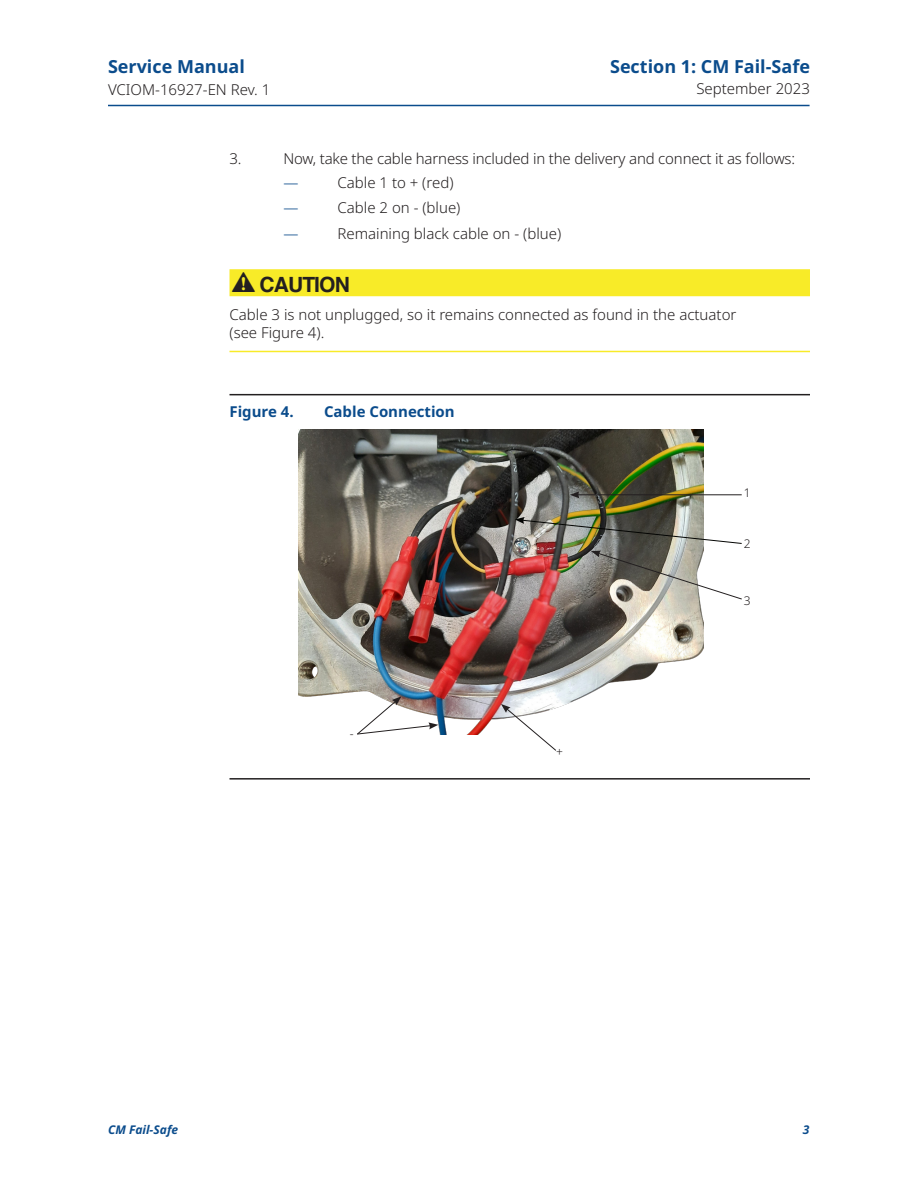
<style>
.page{position:relative;width:918px;height:1188px;background:#fff}
.page>*{position:absolute;margin:0;border:0;box-sizing:border-box;transform-origin:0 0}
.t1{font:700 21px "Helvetica";letter-spacing:-.04em;color:#231f20}
.t2{font:700 18px "Noto Sans";color:#0b4c8c}
._06_Caution_text{font:300 15px/18px "Noto Sans";color:#231f20}
._01_Body_text_numbered_lvl_1{font:300 15px "Noto Sans";letter-spacing:-.01em;color:#231f20}
.t3{font:700 15px "Noto Sans";color:#0b4c8c}
.t4{font:300 15px "Noto Sans";color:#0b4c8c}
.t5{font:italic 700 12px "Noto Sans";color:#0b4c8c}
._03_Figure_call_outs{font:300 12px "Noto Sans";color:#231f20}
</style>
<div class="page">
<img style="left:298px;top:430px;width:406px;height:304px">
<img style="left:515px;top:517px;width:227px;height:27px">
<hr style="left:577px;top:494px;width:165px;height:1px;background:#231f20">
<svg style="left:570px;top:491px;width:9px;height:7px"></svg>
<svg style="left:591px;top:551px;width:151px;height:49px"></svg>
<svg style="left:501px;top:704px;width:56px;height:47px"></svg>
<svg style="left:356px;top:696px;width:82px;height:39px"></svg>
<hr style="left:108px;top:105px;width:702px;height:1px;background:#0b4c8c">
<div style="left:230px;top:269px;width:580px;height:27px;background:#f8eb28"></div>
<hr style="left:230px;top:351px;width:580px;height:1px;background:#f8eb28">
<hr style="left:230px;top:394px;width:580px;height:1px;background:#231f20">
<hr style="left:230px;top:778px;width:580px;height:2px;background:#231f20">
<p class="t2" style="left:610px;top:57px;width:201px">Section 1: CM Fail-Safe</p>
<p class="t2" style="left:108px;top:57px;width:138px">Service Manual</p>
<p class="_06_Caution_text" style="left:108px;top:81px;width:164px">VCIOM-16927-EN Rev. 1</p>
<p class="_06_Caution_text" style="left:696px;top:80px;width:115px">September 2023</p>
<p class="_01_Body_text_numbered_lvl_1" style="left:230px;top:150px;width:14px">3.</p>
<p class="_01_Body_text_numbered_lvl_1" style="left:284px;top:150px;width:513px">Now, take the cable harness included in the delivery and connect it as follows:</p>
<p class="t4" style="left:284px;top:174px;width:16px">—</p>
<p class="_06_Caution_text" style="left:338px;top:173px;width:118px">Cable 1 to + (red)</p>
<p class="t4" style="left:284px;top:199px;width:16px">—</p>
<p class="_06_Caution_text" style="left:338px;top:199px;width:124px">Cable 2 on - (blue)</p>
<p class="t4" style="left:284px;top:225px;width:16px">—</p>
<p class="_06_Caution_text" style="left:338px;top:224px;width:225px">Remaining black cable on - (blue)</p>
<p class="t1" style="left:259px;top:267px;width:92px">CAUTION</p>
<p class="_06_Caution_text" style="left:230px;top:306px;width:508px">Cable 3 is not unplugged, so it remains connected as found in the actuator (see Figure 4).</p>
<p class="t3" style="left:230px;top:403px;width:66px">Figure 4.</p>
<p class="t3" style="left:324px;top:403px;width:132px">Cable Connection</p>
<p class="_03_Figure_call_outs" style="left:350px;top:727px;width:5px">-</p>
<p class="_03_Figure_call_outs" style="left:556px;top:745px;width:8px">+</p>
<p class="_03_Figure_call_outs" style="left:744px;top:485px;width:8px">1</p>
<p class="_03_Figure_call_outs" style="left:744px;top:537px;width:8px">2</p>
<p class="_03_Figure_call_outs" style="left:744px;top:594px;width:8px">3</p>
<p class="t5" style="left:108px;top:1121px;width:72px">CM Fail-Safe</p>
<p class="t5" style="left:803px;top:1121px;width:8px">3</p>
</div>
